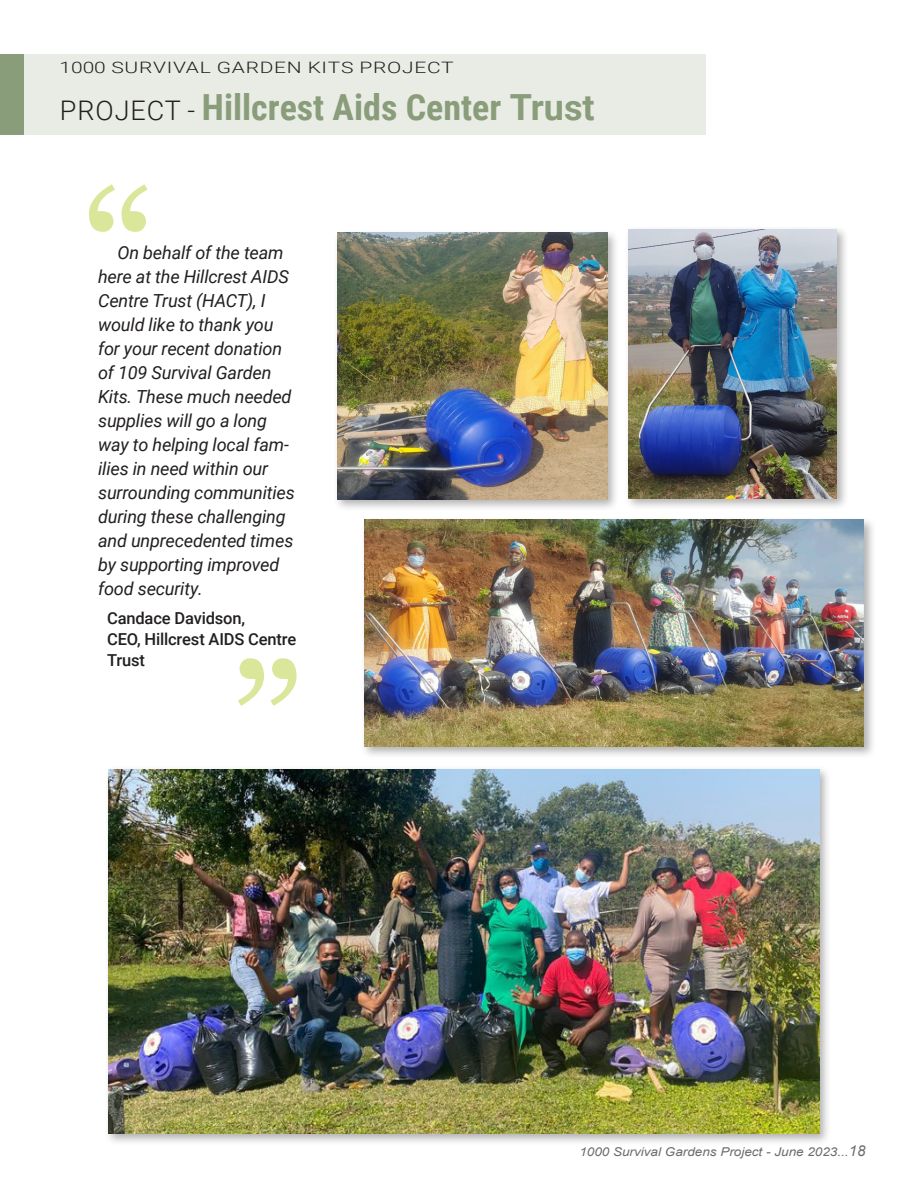
<style>
.page{position:relative;width:918px;height:1188px;background:#fff}
.page>*{position:absolute;margin:0;border:0;box-sizing:border-box;transform-origin:0 0}
.t1{font:180px "Georgia";color:#dae69a}
.t2{font:700 36px "Roboto Condensed";color:#8a9d7a}
.t3{font:italic 18px/24px "Roboto";letter-spacing:-.01em;color:#231f20}
.t4{font:500 16.5px/21px "Roboto";letter-spacing:-.01em;color:#231f20}
.t5{font:300 15.75px "Roboto";letter-spacing:.035em;color:#231f20;scale:1.33 1}
.t6{font:italic 12.15px "Arial";color:#6c6d70;scale:1.11 1}
.s1{font-family:"Roboto";font-weight:300;font-size:27px;color:#231f20}
.s2{font-family:"Roboto"}
.s3{font-size:15px}
</style>
<div class="page">
<div style="left:0;top:54px;width:706px;height:81px;background:#e9ece5"></div>
<div style="left:0;top:54px;width:23px;height:81px;background:#8a9d7a"></div>
<div style="left:104px;top:765px;width:727px;height:382px;background:#231f20;opacity:.35"></div>
<img style="left:108px;top:770px;width:711px;height:364px">
<div style="left:624px;top:225px;width:225px;height:286px;background:#231f20;opacity:.35"></div>
<img style="left:628px;top:230px;width:209px;height:268px">
<div style="left:333px;top:229px;width:287px;height:283px;background:#231f20;opacity:.35"></div>
<img style="left:338px;top:233px;width:270px;height:266px">
<div style="left:360px;top:516px;width:517px;height:243px;background:#231f20;opacity:.35"></div>
<img style="left:364px;top:520px;width:500px;height:227px">
<p class="t5" style="left:59px;top:56px;width:298px">1000 SURVIVAL GARDEN KITS PROJECT</p>
<p class="t2" style="left:60px;top:81px;width:536px"><span class="s1">PROJECT -</span> Hillcrest Aids Center <span class="s2">Trust</span></p>
<p class="t1" style="left:82px;top:125px;width:75px">“</p>
<p class="t3" style="left:98px;top:240px;width:198px;text-indent:20px">On behalf of the team here at the Hillcrest AIDS<br>Centre Trust (HACT), I would like to thank you for your recent donation of 109 Survival Garden<br>Kits. These much needed supplies will go a long way to helping local fam&shy;ilies in need within our surrounding communities during these challenging and unprecedented times by supporting improved food security.</p>
<p class="t4" style="left:107px;top:607px;width:140px">Candace Davidson,</p>
<p class="t4" style="left:107px;top:628px;width:191px">CEO, Hillcrest AIDS Centre<br>Trust</p>
<p class="t1" style="left:230px;top:599px;width:75px">”</p>
<p class="t6" style="left:579px;top:1144px;width:259px">1000 Survival Gardens Project - June 2023...<span class="s3">18</span></p>
</div>
